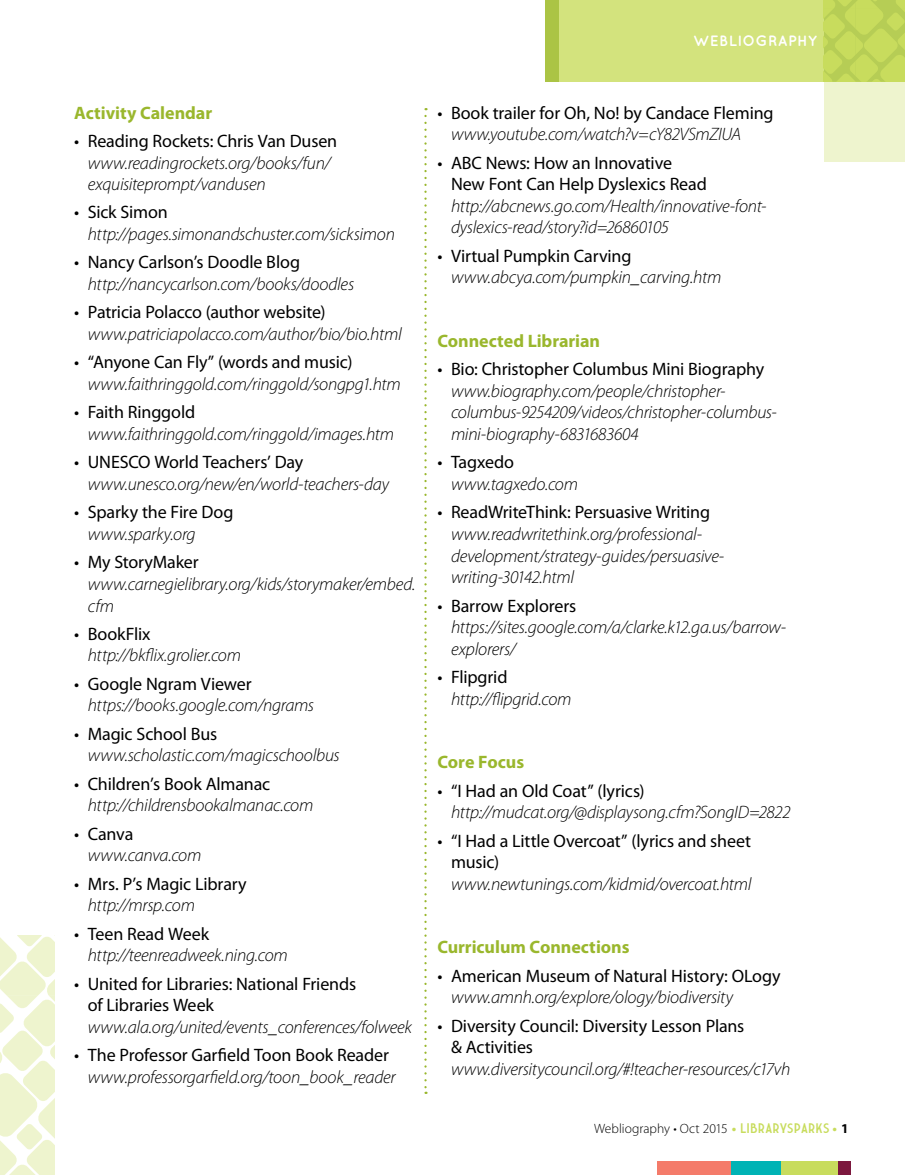
<style>
.page{position:relative;width:905px;height:1175px;background:#fff}
.page>*{position:absolute;margin:0;border:0;box-sizing:border-box;transform-origin:0 0}
.t1{font:italic 300 18px/21.6px "Myriad Pro";letter-spacing:-.015em;color:#000}
.t2{font:18px/21.6px "Myriad Pro";letter-spacing:-.01em;color:#000}
.t3{font:700 18px "Myriad Pro";color:#9ab72d}
.t4{font:700 15px "Quicksand";letter-spacing:.025em;color:#fff}
.t5{font:300 13.5px "Myriad Pro";color:#000}
.s1{font-weight:700;color:#c8dc5d}
.s2{font-family:"Market Deco";font-weight:400;color:#c8dc5d}
.s3{font-weight:700}
</style>
<div class="page">
<div style="left:545px;top:0;width:359px;height:82px;background:#d3e37d"></div>
<svg style="left:824px;top:0;width:80px;height:81px;background:#c1d65a"></svg>
<div style="left:824px;top:81px;width:80px;height:80px;background:#eef4ce"></div>
<div style="left:545px;top:0;width:14px;height:81px;background:#abc445"></div>
<svg style="left:424px;top:116px;width:2px;height:978px"></svg>
<svg style="left:0;top:935px;width:55px;height:239px"></svg>
<div style="left:657px;top:1161px;width:75px;height:13px;background:#f47b6a"></div>
<div style="left:731px;top:1161px;width:50px;height:13px;background:#00b3b5"></div>
<div style="left:781px;top:1161px;width:57px;height:13px;background:#c8dc5d"></div>
<div style="left:837px;top:1161px;width:13px;height:13px;background:#7c183e"></div>
<p class="t3" style="left:74px;top:101px;width:139px">Activity Calendar</p>
<p class="t2" style="left:74px;top:130px;width:264px">• Reading Rockets: Chris Van Dusen</p>
<p class="t1" style="left:88px;top:152px;width:244px">www.readingrockets.org/books/fun/ exquisiteprompt/vandusen</p>
<p class="t2" style="left:74px;top:201px;width:95px">• Sick Simon</p>
<p class="t1" style="left:88px;top:223px;width:309px">http://pages.simonandschuster.com/sicksimon</p>
<p class="t2" style="left:74px;top:251px;width:227px">• Nancy Carlson’s Doodle Blog</p>
<p class="t1" style="left:88px;top:273px;width:268px">http://nancycarlson.com/books/doodles</p>
<p class="t2" style="left:74px;top:301px;width:253px">• Patricia Polacco (author website)</p>
<p class="t1" style="left:88px;top:323px;width:315px">www.patriciapolacco.com/author/bio/bio.html</p>
<p class="t2" style="left:74px;top:351px;width:280px">• “Anyone Can Fly” (words and music)</p>
<p class="t1" style="left:88px;top:373px;width:314px">www.faithringgold.com/ringgold/songpg1.htm</p>
<p class="t2" style="left:74px;top:401px;width:122px">• Faith Ringgold</p>
<p class="t1" style="left:88px;top:423px;width:308px">www.faithringgold.com/ringgold/images.htm</p>
<p class="t2" style="left:74px;top:451px;width:230px">• UNESCO World Teachers’ Day</p>
<p class="t1" style="left:88px;top:473px;width:303px">www.unesco.org/new/en/world-teachers-day</p>
<p class="t2" style="left:74px;top:501px;width:161px">• Sparky the Fire Dog</p>
<p class="t1" style="left:88px;top:523px;width:109px">www.sparky.org</p>
<p class="t2" style="left:74px;top:551px;width:126px">• My StoryMaker</p>
<p class="t1" style="left:88px;top:573px;width:329px">www.carnegielibrary.org/kids/storymaker/embed. cfm</p>
<p class="t2" style="left:74px;top:622px;width:78px">• BookFlix</p>
<p class="t1" style="left:88px;top:644px;width:155px">http://bkflix.grolier.com</p>
<p class="t2" style="left:74px;top:672px;width:179px">• Google Ngram Viewer</p>
<p class="t1" style="left:88px;top:694px;width:228px">https://books.google.com/ngrams</p>
<p class="t2" style="left:74px;top:722px;width:144px">• Magic School Bus</p>
<p class="t1" style="left:88px;top:744px;width:253px">www.scholastic.com/magicschoolbus</p>
<p class="t2" style="left:74px;top:772px;width:197px">• Children’s Book Almanac</p>
<p class="t1" style="left:88px;top:794px;width:227px">http://childrensbookalmanac.com</p>
<p class="t2" style="left:74px;top:822px;width:61px">• Canva</p>
<p class="t1" style="left:88px;top:844px;width:115px">www.canva.com</p>
<p class="t2" style="left:74px;top:872px;width:174px">• Mrs. P’s Magic Library</p>
<p class="t1" style="left:88px;top:894px;width:109px">http://mrsp.com</p>
<p class="t2" style="left:74px;top:922px;width:136px">• Teen Read Week</p>
<p class="t1" style="left:88px;top:944px;width:201px">http://teenreadweek.ning.com</p>
<p class="t2" style="left:88px;top:972px;width:270px;text-indent:-14px">• United for Libraries: National Friends of Libraries Week</p>
<p class="t1" style="left:88px;top:1016px;width:326px">www.ala.org/united/events_conferences/folweek</p>
<p class="t2" style="left:74px;top:1044px;width:316px">• The Professor Garfield Toon Book Reader</p>
<p class="t1" style="left:88px;top:1065px;width:309px">www.professorgarfield.org/toon_book_reader</p>
<p class="t4" style="left:693px;top:32px;width:125px">WEBLIOGRAPHY</p>
<p class="t2" style="left:437px;top:101px;width:337px">• Book trailer for Oh, No! by Candace Fleming</p>
<p class="t1" style="left:451px;top:123px;width:292px">www.youtube.com/watch?v=cY82VSmZIUA</p>
<p class="t2" style="left:451px;top:151px;width:257px;text-indent:-14px">• ABC News: How an Innovative<br>New Font Can Help Dyslexics Read</p>
<p class="t1" style="left:451px;top:195px;width:317px">http://abcnews.go.com/Health/innovative-font&shy;dyslexics-read/story?id=26860105</p>
<p class="t2" style="left:437px;top:244px;width:195px">• Virtual Pumpkin Carving</p>
<p class="t1" style="left:451px;top:266px;width:272px">www.abcya.com/pumpkin_carving.htm</p>
<p class="t3" style="left:437px;top:329px;width:164px">Connected Librarian</p>
<p class="t2" style="left:437px;top:358px;width:328px">• Bio: Christopher Columbus Mini Biography</p>
<p class="t1" style="left:451px;top:380px;width:327px">www.biography.com/people/christopher&shy;columbus-9254209/videos/christopher-columbus&shy;mini-biography-6831683604</p>
<p class="t2" style="left:437px;top:451px;width:78px">• Tagxedo</p>
<p class="t1" style="left:451px;top:473px;width:129px">www.tagxedo.com</p>
<p class="t2" style="left:437px;top:501px;width:274px">• ReadWriteThink: Persuasive Writing</p>
<p class="t1" style="left:451px;top:523px;width:275px">www.readwritethink.org/professional&shy;development/strategy-guides/persuasive&shy;writing-30142.html</p>
<p class="t2" style="left:437px;top:594px;width:140px">• Barrow Explorers</p>
<p class="t1" style="left:451px;top:616px;width:337px">https://sites.google.com/a/clarke.k12.ga.us/barrow&shy;explorers/</p>
<p class="t2" style="left:437px;top:666px;width:72px">• Flipgrid</p>
<p class="t1" style="left:451px;top:687px;width:122px">http://flipgrid.com</p>
<p class="t3" style="left:437px;top:750px;width:88px">Core Focus</p>
<p class="t2" style="left:437px;top:779px;width:208px">• “I Had an Old Coat” (lyrics)</p>
<p class="t1" style="left:451px;top:801px;width:341px">http://mudcat.org/@displaysong.cfm?SongID=2822</p>
<p class="t2" style="left:451px;top:829px;width:301px;text-indent:-14px">• “I Had a Little Overcoat” (lyrics and sheet music)</p>
<p class="t1" style="left:451px;top:872px;width:302px">www.newtunings.com/kidmid/overcoat.html</p>
<p class="t3" style="left:437px;top:935px;width:193px">Curriculum Connections</p>
<p class="t2" style="left:437px;top:964px;width:345px">• American Museum of Natural History: OLogy</p>
<p class="t1" style="left:451px;top:986px;width:283px">www.amnh.org/explore/ology/biodiversity</p>
<p class="t2" style="left:451px;top:1014px;width:295px;text-indent:-14px">• Diversity Council: Diversity Lesson Plans &amp; Activities</p>
<p class="t1" style="left:451px;top:1057px;width:341px">www.diversitycouncil.org/#!teacher-resources/c17vh</p>
<p class="t5" style="left:594px;top:1120px;width:256px">Webliography • Oct 2015 <span class="s1">•</span> <span class="s2">LIBRARYSPARKS</span> <span class="s1">•</span> <span class="s3">1</span></p>
</div>
